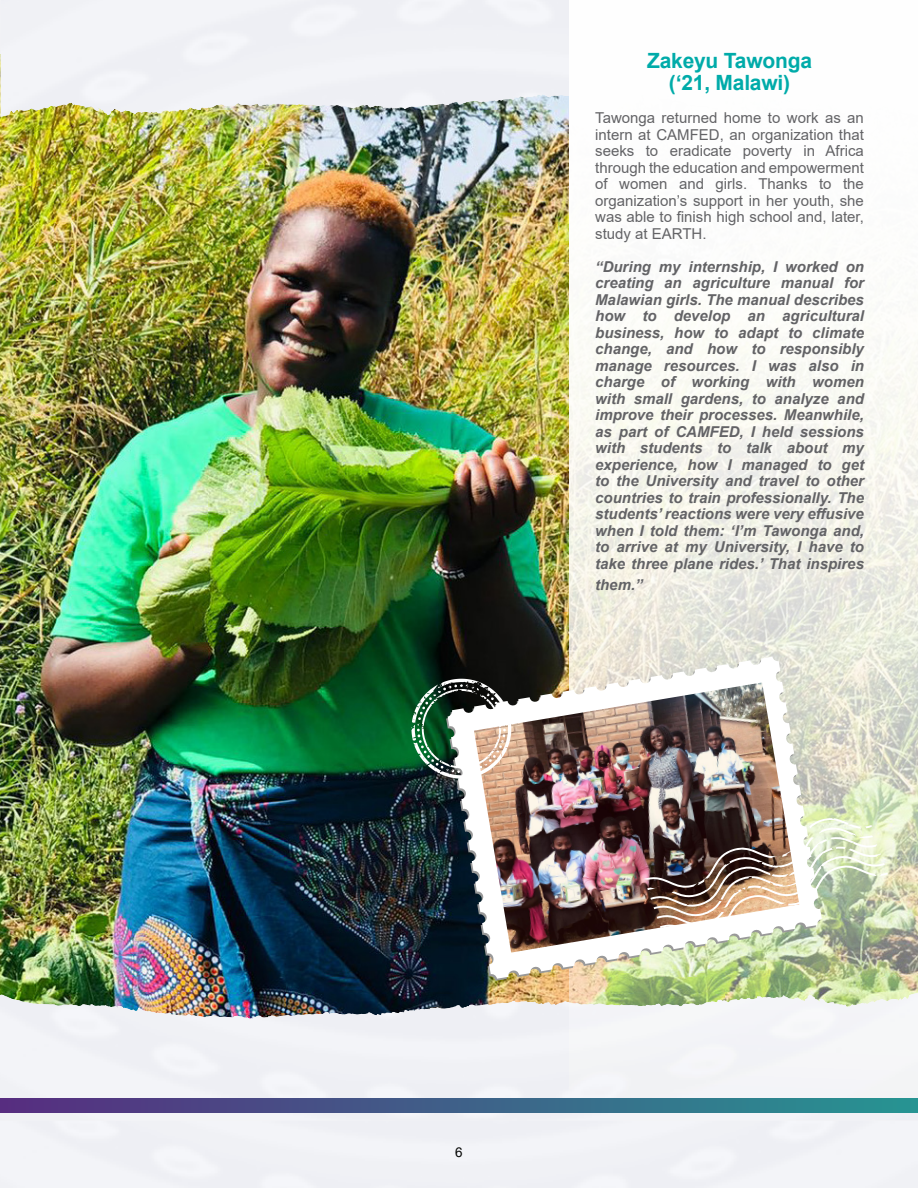
<style>
.page{position:relative;width:918px;height:1188px;background:#fff}
.page>*{position:absolute;margin:0;border:0;box-sizing:border-box;transform-origin:0 0}
.t1{font:700 21px "Arial";letter-spacing:-.01em;color:#00aba9}
.t2{font:italic 700 15px/16.5px "Arial";color:#636366;text-align:justify}
.t3{font:15px/16.5px "Arial";color:#636366;text-align:justify}
.t4{font:13.5px "Arial";color:#040503}
</style>
<div class="page">
<div style="left:0;top:1121px;width:918px;height:67px;background:#f1f2f6"></div>
<img style="left:0;top:54px;width:569px;height:939px">
<svg style="left:260px;top:0;width:309px;height:117px;fill:#f0f1f5"></svg>
<img style="left:1px;top:0;width:259px;height:117px">
<svg style="left:0;top:993px;width:918px;height:128px;fill:#f0f1f5"></svg>
<svg style="left:569px;top:323px;width:349px;height:775px"></svg>
<img style="left:448px;top:657px;width:374px;height:322px">
<img style="left:474px;top:682px;width:325px;height:271px">
<img style="left:644px;top:816px;width:244px;height:125px">
<img style="left:411px;top:679px;width:101px;height:100px">
<svg style="left:0;top:1098px;width:918px;height:14px;background:#3e6088"></svg>
<p class="t1" style="left:647px;top:46px;width:166px">Zakeyu Tawonga</p>
<p class="t1" style="left:669px;top:68px;width:123px">(‘21, Malawi)</p>
<p class="t3" style="left:595px;top:110px;width:270px">Tawonga returned home to work as an intern at CAMFED, an organization that seeks to eradicate poverty in Africa through the education and empowerment of women and girls. Thanks to the organization’s support in her youth, she was able to finish high school and, later, study at EARTH.</p>
<p class="t2" style="left:595px;top:259px;width:270px">“During my internship, I worked on creating an agriculture manual for Malawian girls. The manual describes how to develop an agricultural business, how to adapt to climate change, and how to responsibly manage resources. I was also in charge of working with women with small gardens, to analyze and improve their processes. Meanwhile, as part of CAMFED, I held sessions with students to talk about my experience, how I managed to get to the University and travel to other countries to train professionally. The students’ reactions were very effusive when I told them: ‘I’m Tawonga and, to arrive at my University, I have to take three plane rides.’ That inspires</p>
<p class="t2" style="left:595px;top:577px;width:49px">them.”</p>
<p class="t4" style="left:455px;top:1143px;width:9px">6</p>
</div>
